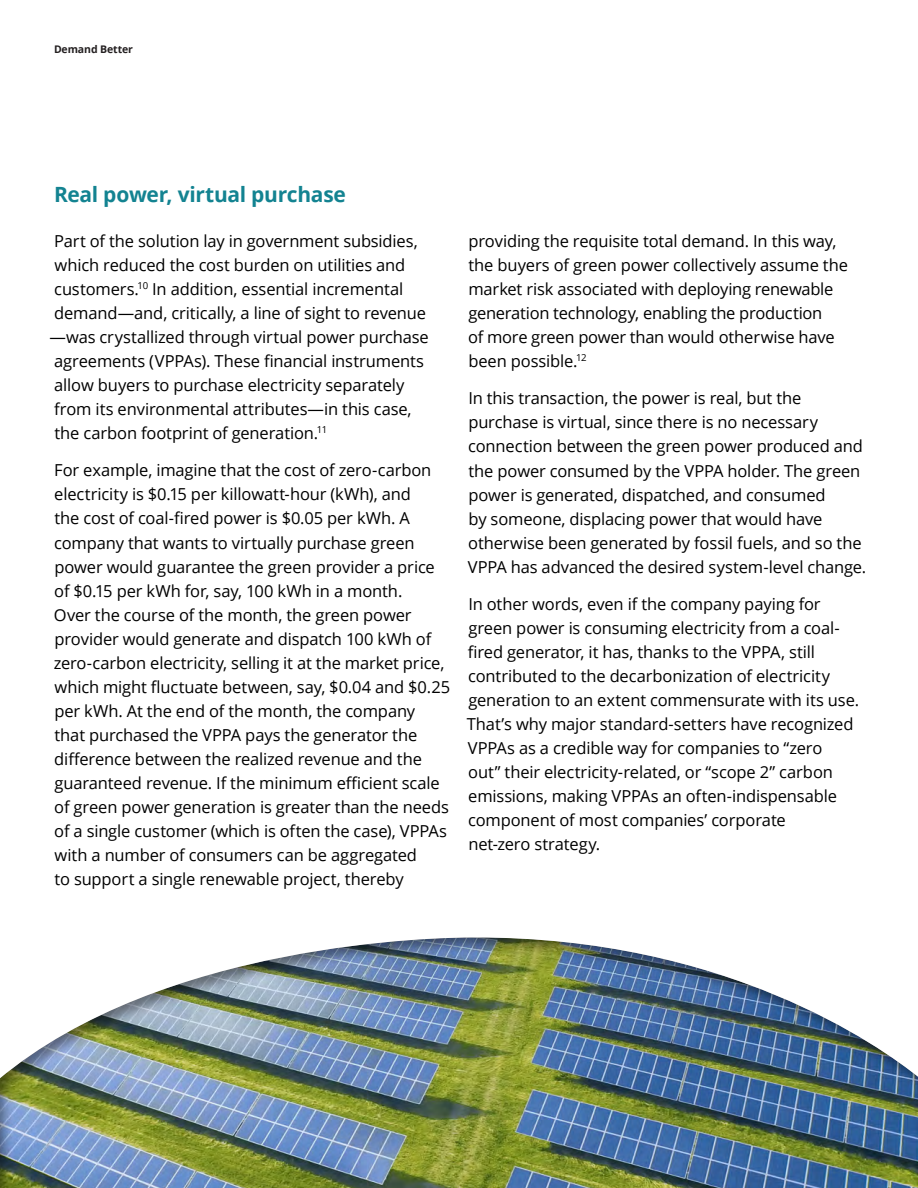
<style>
.page{position:relative;width:918px;height:1188px;background:#fff}
.page>*{position:absolute;margin:0;border:0;box-sizing:border-box;transform-origin:0 0}
.t1{font:700 21px "Open Sans";letter-spacing:-.015em;color:#138391}
.Body_regular__10_16pt{font:16.5px/24px "Open Sans";letter-spacing:-.01em;color:#010101}
.t2{font:700 10.5px "Open Sans";letter-spacing:-.01em;color:#231f20}
</style>
<div class="page">
<div style="left:0;top:935px;width:918px;height:253px;background:#231f20;opacity:.5"></div>
<p class="t2" style="left:54px;top:42px;width:80px">Demand Better</p>
<h1 class="t1" style="left:54px;top:180px;width:294px">Real power, virtual purchase</h1>
<p class="Body_regular__10_16pt" style="left:54px;top:229px;width:365px">Part of the solution lay in government subsidies,</p>
<p class="Body_regular__10_16pt" style="left:55px;top:253px;width:352px">which reduced the cost burden on utilities and</p>
<p class="Body_regular__10_16pt" style="left:54px;top:277px;width:350px">customers.<sup>10</sup> In addition, essential incremental</p>
<p class="Body_regular__10_16pt" style="left:54px;top:301px;width:373px">demand—and, critically, a line of sight to revenue</p>
<p class="Body_regular__10_16pt" style="left:49px;top:325px;width:381px">—was crystallized through virtual power purchase</p>
<p class="Body_regular__10_16pt" style="left:54px;top:349px;width:371px">agreements (VPPAs). These financial instruments</p>
<p class="Body_regular__10_16pt" style="left:54px;top:373px;width:352px">allow buyers to purchase electricity separately</p>
<p class="Body_regular__10_16pt" style="left:54px;top:397px;width:359px">from its environmental attributes—in this case,</p>
<p class="Body_regular__10_16pt" style="left:55px;top:421px;width:274px">the carbon footprint of generation.<sup>11</sup></p>
<p class="Body_regular__10_16pt" style="left:54px;top:458px;width:398px">For example, imagine that the cost of zero-carbon electricity is $0.15 per killowatt-hour (kWh), and<br>the cost of coal-fired power is $0.05 per kWh. A company that wants to virtually purchase green power would guarantee the green provider a price of $0.15 per kWh for, say, 100 kWh in a month.<br>Over the course of the month, the green power provider would generate and dispatch 100 kWh of zero-carbon electricity, selling it at the market price, which might fluctuate between, say, $0.04 and $0.25 per kWh. At the end of the month, the company<br>that purchased the VPPA pays the generator the difference between the realized revenue and the guaranteed revenue. If the minimum efficient scale of green power generation is greater than the needs of a single customer (which is often the case), VPPAs with a number of consumers can be aggregated<br>to support a single renewable project, thereby</p>
<p class="Body_regular__10_16pt" style="left:468px;top:229px;width:381px">providing the requisite total demand. In this way, the buyers of green power collectively assume the market risk associated with deploying renewable generation technology, enabling the production<br>of more green power than would otherwise have been possible.<sup>12</sup></p>
<p class="Body_regular__10_16pt" style="left:468px;top:386px;width:400px">In this transaction, the power is real, but the purchase is virtual, since there is no necessary connection between the green power produced and the power consumed by the VPPA holder. The green power is generated, dispatched, and consumed<br>by someone, displacing power that would have otherwise been generated by fossil fuels, and so the VPPA has advanced the desired system-level change.</p>
<p class="Body_regular__10_16pt" style="left:467px;top:592px;width:394px">In other words, even if the company paying for green power is consuming electricity from a coal&shy;fired generator, it has, thanks to the VPPA, still contributed to the decarbonization of electricity generation to an extent commensurate with its use.<br>That’s why major standard-setters have recognized VPPAs as a credible way for companies to “zero<br>out” their electricity-related, or “scope 2” carbon emissions, making VPPAs an often-indispensable component of most companies’ corporate<br>net-zero strategy.</p>
</div>
